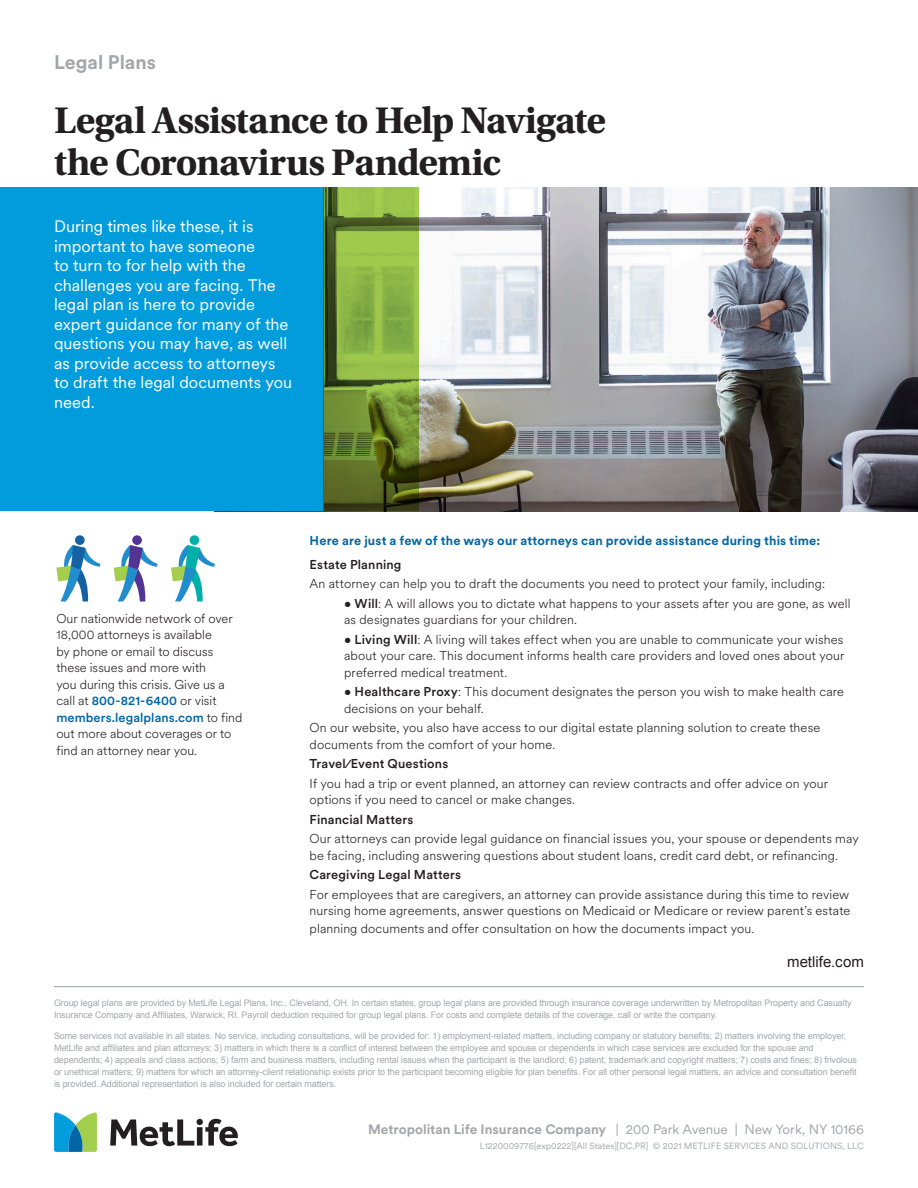
<style>
.page{position:relative;width:918px;height:1188px;background:#fff}
.page>*{position:absolute;margin:0;border:0;box-sizing:border-box;transform-origin:0 0}
.Headline{font:700 39px/42px "Utopia Std";letter-spacing:-.025em;color:#231f20}
.t1{font:700 19.5px "Met Life Circular";color:#a3a7a9}
.Call-Out_Body{font:16.5px/19.5px "Met Life Circular";color:#fff}
.URL{font:15px "Arial";letter-spacing:.005em;color:#231f20}
.t2{font:700 13.5px "Met Life Circular";color:#a3a7a9}
.Body_Copy{font:300 12.75px/16.5px "Met Life Circular";letter-spacing:.01em;color:#231f20}
.Body_Copy-2{font:500 12.75px "Met Life Circular";letter-spacing:.01em;color:#231f20}
.Section_Head{font:700 12.75px "Met Life Circular";letter-spacing:.01em;color:#0066a5}
.Disclosure{font:9px/12px "Arial";letter-spacing:-.01em;color:#a3a7a9}
.t3{font:9px "Met Life Circular";letter-spacing:.01em;color:#a3a7a9}
.s1{font-weight:500;color:#0066a5}
.s2{font-weight:500}
.s3{font-weight:400}
</style>
<div class="page">
<img style="left:419px;top:188px;width:499px;height:324px">
<div style="left:0;top:188px;width:323px;height:324px;background:#009cdc"></div>
<svg style="left:323px;top:188px;width:96px;height:324px;background:#729236"></svg>
<svg style="left:110px;top:1119px;width:128px;height:27px"></svg>
<svg style="left:54px;top:1112px;width:43px;height:40px;background:#5bb2a5"></svg>
<hr style="left:54px;top:986px;width:810px;height:1px;background:#a3a7a9">
<div style="left:75px;top:535px;width:10px;height:10px;background:#1561a1;border-radius:50%"></div>
<svg style="left:56px;top:545px;width:44px;height:56px"></svg>
<div style="left:190px;top:535px;width:9px;height:10px;background:#00afa8;border-radius:50%"></div>
<svg style="left:171px;top:545px;width:44px;height:56px"></svg>
<div style="left:132px;top:535px;width:10px;height:10px;background:#533394;border-radius:50%"></div>
<svg style="left:114px;top:545px;width:44px;height:56px"></svg>
<p class="t1" style="left:54px;top:48px;width:103px">Legal Plans</p>
<p class="Headline" style="left:54px;top:100px;width:554px">Legal Assistance to Help Navigate the Coronavirus Pandemic</p>
<p class="Call-Out_Body" style="left:54px;top:216px;width:240px">During times like these, it is important to have someone<br>to turn to for help with the challenges you are facing. The legal plan is here to provide expert guidance for many of the questions you may have, as well as provide access to attorneys to draft the legal documents you need.</p>
<p class="Body_Copy" style="left:56px;top:610px;width:188px">Our nationwide network of over<br>18,000 attorneys is available<br>by phone or email to discuss these issues and more with<br>you during this crisis. Give us a call at <span class="s1">800-821-6400</span> or visit <span class="s1">members.legalplans.com</span> to find out more about coverages or to find an attorney near you.</p>
<p class="Section_Head" style="left:310px;top:532px;width:512px">Here are just a few of the ways our attorneys can provide assistance during this time:</p>
<p class="Body_Copy-2" style="left:310px;top:556px;width:93px">Estate Planning</p>
<p class="Body_Copy" style="left:310px;top:575px;width:517px">An attorney can help you to draft the documents you need to protect your family, including:</p>
<p class="Body_Copy" style="left:344px;top:595px;width:508px">• <span class="s2">Will</span>: A will allows you to dictate what happens to your assets after you are gone, as well as designates guardians for your children.</p>
<p class="Body_Copy" style="left:344px;top:631px;width:502px;text-align:justify">• <span class="s2">Living Will</span>: A living will takes effect when you are unable to communicate your wishes about your care. This document informs health care providers and loved ones about your preferred medical treatment.</p>
<p class="Body_Copy" style="left:344px;top:683px;width:502px">• <span class="s2">Healthcare Proxy</span>: This document designates the person you wish to make health care decisions on your behalf.</p>
<p class="Body_Copy" style="left:310px;top:719px;width:512px">On our website, you also have access to our digital estate planning solution to create these documents from the comfort of your home.</p>
<p class="Body_Copy-2" style="left:310px;top:755px;width:140px">Travel/Event Questions</p>
<p class="Body_Copy" style="left:310px;top:775px;width:520px">If you had a trip or event planned, an attorney can review contracts and offer advice on your options if you need to cancel or make changes.</p>
<p class="Body_Copy-2" style="left:310px;top:811px;width:105px">Financial Matters</p>
<p class="Body_Copy" style="left:310px;top:830px;width:551px">Our attorneys can provide legal guidance on financial issues you, your spouse or dependents may be facing, including answering questions about student loans, credit card debt, or refinancing.</p>
<p class="Body_Copy-2" style="left:310px;top:866px;width:153px">Caregiving Legal Matters</p>
<p class="Body_Copy" style="left:310px;top:885px;width:542px;text-align:justify">For employees that are caregivers, an attorney can provide assistance during this time to review nursing home agreements, answer questions on Medicaid or Medicare or review parent’s estate planning documents and offer consultation on how the documents impact you.</p>
<p class="URL" style="left:787px;top:952px;width:78px">metlife.com</p>
<p class="Disclosure" style="left:54px;top:997px;width:799px">Group legal plans are provided by MetLife Legal Plans, Inc., Cleveland, OH. In certain states, group legal plans are provided through insurance coverage underwritten by Metropolitan Property and Casualty<br>Insurance Company and Affiliates, Warwick, RI. Payroll deduction required for group legal plans. For costs and complete details of the coverage, call or write the company.</p>
<p class="Disclosure" style="left:54px;top:1030px;width:805px">Some services not available in all states. No service, including consultations, will be provided for: 1) employment-related matters, including company or statutory benefits; 2) matters involving the employer, MetLife and affiliates and plan attorneys; 3) matters in which there is a conflict of interest between the employee and spouse or dependents in which case services are excluded for the spouse and dependents; 4) appeals and class actions; 5) farm and business matters, including rental issues when the participant is the landlord; 6) patent, trademark and copyright matters; 7) costs and fines; 8) frivolous or unethical matters; 9) matters for which an attorney-client relationship exists prior to the participant becoming eligible for plan benefits. For all other personal legal matters, an advice and consultation benefit is provided. Additional representation is also included for certain matters.</p>
<p class="t2" style="left:368px;top:1120px;width:497px">Metropolitan Life Insurance Company <span class="s3">| 200 Park Avenue | New York, NY 10166</span></p>
<p class="t3" style="left:480px;top:1140px;width:385px">L1220009776[exp0222][All States][DC,PR] © 2021 METLIFE SERVICES AND SOLUTIONS, LLC</p>
</div>
